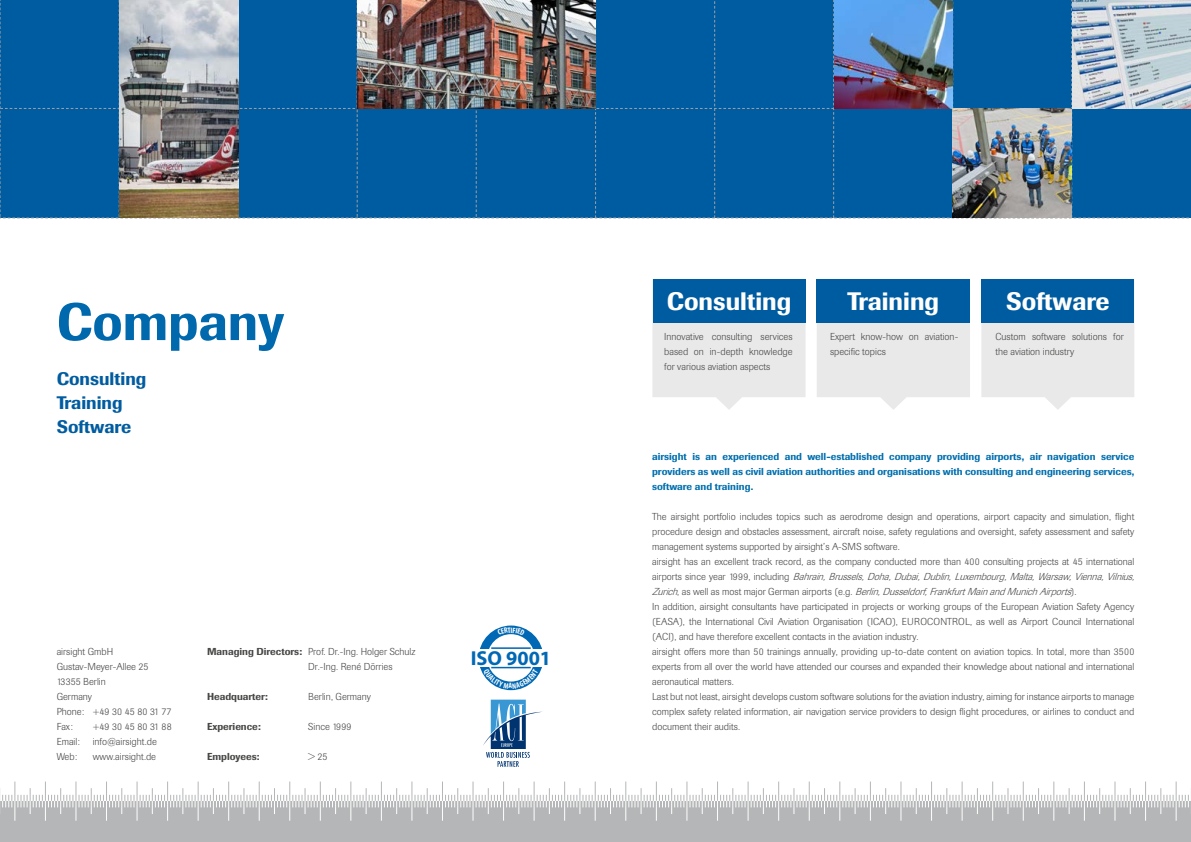
<style>
.page{position:relative;width:1191px;height:842px;background:#fff}
.page>*{position:absolute;margin:0;border:0;box-sizing:border-box;transform-origin:0 0}
.t1{font:500 52px "Supersonic BSK";color:#0069ad}
.t2{font:500 25px "Supersonic BSK";color:#fff}
.t3{font:700 20.3px "Myriad Pro";color:#0068b4}
.t4{font:500 18px/24px "Supersonic BSK";color:#005ca0}
.t5{font:300 10px/15px "Supersonic BSK";color:#484847}
.t6{font:500 10px/15px "Supersonic BSK";color:#006faf;text-align:justify}
.t7{font:500 10px "Supersonic BSK";color:#484847}
.t8{font:300 10px "Supersonic BSK";letter-spacing:.02em;color:#484847}
.s1{font-style:italic}
</style>
<div class="page">
<div style="left:595px;top:801px;width:596px;height:41px;background:#b5b6b7"></div>
<div style="left:0;top:0;width:1191px;height:219px;background:#005ca0"></div>
<div style="left:0;top:801px;width:595px;height:41px;background:#b5b6b7"></div>
<svg style="left:2px;top:781px;width:1187px;height:40px"></svg>
<img style="left:119px;top:0;width:119px;height:218px">
<img style="left:357px;top:0;width:238px;height:108px">
<div style="left:478px;top:625px;width:65px;height:65px;background:#0068b4;border-radius:50%"></div>
<div style="left:468px;top:649px;width:86px;height:18px;background:#fff"></div>
<div style="left:487px;top:634px;width:48px;height:47px;background:#fff;border-radius:50%"></div>
<hr style="left:491px;top:647px;width:40px;height:2px;background:#0068b4">
<hr style="left:491px;top:667px;width:40px;height:1px;background:#0068b4">
<svg style="left:483px;top:700px;width:59px;height:67px"></svg>
<img style="left:834px;top:0;width:118px;height:108px">
<img style="left:953px;top:109px;width:118px;height:109px">
<img style="left:1072px;top:0;width:119px;height:108px">
<svg style="left:652px;top:322px;width:153px;height:88px"></svg>
<div style="left:652px;top:279px;width:153px;height:43px;background:#005ca0"></div>
<svg style="left:816px;top:322px;width:154px;height:88px;background:#e9eaeb"></svg>
<div style="left:816px;top:279px;width:154px;height:43px;background:#005ca0"></div>
<svg style="left:981px;top:322px;width:153px;height:88px"></svg>
<div style="left:981px;top:279px;width:153px;height:43px;background:#005ca0"></div>
<svg style="left:497px;top:627px;width:28px;height:8px"></svg>
<svg style="left:483px;top:669px;width:55px;height:19px"></svg>
<h1 class="t1" style="left:57px;top:290px;width:229px">Company</h1>
<h2 class="t2" style="left:667px;top:286px;width:126px">Consulting</h2>
<p class="t5" style="left:664px;top:329px;width:130px;text-align:justify">Innovative consulting services based on in-depth knowledge for various aviation aspects</p>
<h3 class="t4" style="left:57px;top:367px;width:91px">Consulting<br>Training<br>Software</h3>
<h2 class="t2" style="left:847px;top:286px;width:93px">Training</h2>
<p class="t5" style="left:830px;top:329px;width:130px">Expert know-how on aviation&shy;specific topics</p>
<h2 class="t2" style="left:1006px;top:286px;width:105px">Software</h2>
<p class="t5" style="left:995px;top:329px;width:130px">Custom software solutions for the aviation industry</p>
<p class="t5" style="left:57px;top:644px;width:116px">airsight GmbH<br>Gustav-Meyer-Allee 25<br>13355 Berlin<br>Germany<br>Phone: +49 30 45 80 31 77<br>Fax:</p>
<p class="t8" style="left:93px;top:721px;width:81px">+49 30 45 80 31 88</p>
<p class="t5" style="left:57px;top:734px;width:25px">Email:</p>
<p class="t5" style="left:93px;top:734px;width:66px">info@airsight.de</p>
<p class="t5" style="left:57px;top:749px;width:22px">Web:</p>
<p class="t5" style="left:93px;top:749px;width:65px">www.airsight.de</p>
<p class="t5" style="left:308px;top:644px;width:109px">Prof. Dr.-Ing. Holger Schulz<br>Dr.-Ing. René Dörries</p>
<p class="t5" style="left:308px;top:689px;width:64px">Berlin, Germany</p>
<p class="t5" style="left:308px;top:719px;width:45px">Since 1999</p>
<p class="t5" style="left:308px;top:749px;width:21px">&gt; 25</p>
<p class="t7" style="left:207px;top:645px;width:97px">Managing Directors:</p>
<p class="t7" style="left:207px;top:690px;width:62px">Headquarter:</p>
<p class="t7" style="left:207px;top:720px;width:55px">Experience:</p>
<p class="t7" style="left:207px;top:750px;width:54px">Employees:</p>
<h3 class="t3" style="left:471px;top:644px;width:82px">ISO 9001</h3>
<p class="t6" style="left:652px;top:449px;width:484px">airsight is an experienced and well-established company providing airports, air navigation service providers as well as civil aviation authorities and organisations with consulting and engineering services, software and training.</p>
<p class="t5" style="left:652px;top:509px;width:487px">The airsight portfolio includes topics such as aerodrome design and operations, airport capacity and simulation, flight procedure design and obstacles assessment, aircraft noise, safety regulations and oversight, safety assessment and safety management systems supported by airsight’s A-SMS software.<br>airsight has an excellent track record, as the company conducted more than 400 consulting projects at 45 international a i r p o r t s s i n c e y e a r 1 9 9 9 , i n c l u d i n g <span class="s1">Bahrain,Brussels,Doha,Dubai,Dublin,Luxembourg,Malta,Warsaw,Vienna,Vilnius, Zurich</span>, a s w e l l a s m o s t m a j o r G e r m a n a i r p o r t s ( e . g . <span class="s1">Berlin,Dusseldorf,FrankfurtMainandMunichAirports</span>) .<br>In addition, airsight consultants have participated in projects or working groups of the European Aviation Safety Agency (EASA), the International Civil Aviation Organisation (ICAO), EUROCONTROL, as well as Airport Council International (ACI), and have therefore excellent contacts in the aviation industry.<br>airsight offers more than 50 trainings annually, providing up-to-date content on aviation topics. In total, more than 3500 experts from all over the world have attended our courses and expanded their knowledge about national and international aeronautical matters.<br>Last but not least, airsight develops custom software solutions for the aviation industry, aiming for instance airports to manage complex safety related information, air navigation service providers to design flight procedures, or airlines to conduct and document their audits.</p>
</div>
